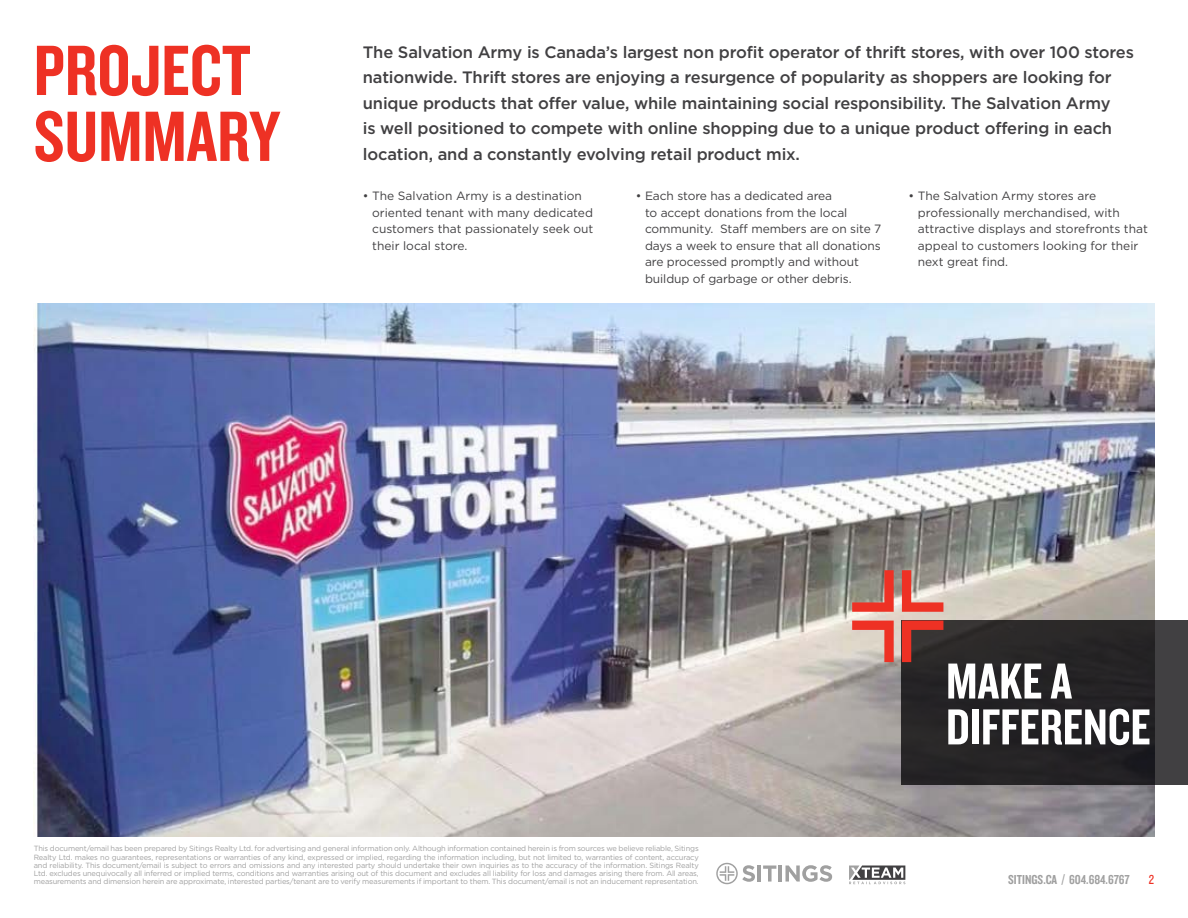
<style>
.page{position:relative;width:1188px;height:918px;background:#fff}
.page>*{position:absolute;margin:0;border:0;box-sizing:border-box;transform-origin:0 0}
.t1{font:73.95px/65.8px "Knockout HTF49 Liteweight";color:#ee3124}
.t2{font:52.5px/45.9px "Knockout HTF49 Liteweight";color:#fff}
.t3{font:500 16.5px/25.5px "Gotham";letter-spacing:-.01em;color:#414042}
.t4{font:13.5px "Knockout HTF49 Liteweight";color:#a0a0a0}
.t5{font:13.5px "Knockout HTF29 Junior Liteweight";color:#ee3124}
.t6{font:12px/16.5px "Gotham";letter-spacing:-.005em;color:#414042}
.t7{font:7.5px/8.2px "Gotham";letter-spacing:-.02em;color:#a0a0a0;text-align:justify}
</style>
<div class="page">
<hr style="left:757px;top:866px;width:4px;height:16px;background:#a0a0a0">
<svg style="left:763px;top:866px;width:13px;height:16px"></svg>
<hr style="left:779px;top:866px;width:3px;height:16px;background:#a0a0a0">
<svg style="left:786px;top:865px;width:46px;height:17px"></svg>
<svg style="left:716px;top:863px;width:39px;height:21px"></svg>
<svg style="left:849px;top:866px;width:56px;height:18px"></svg>
<img style="left:34px;top:303px;width:1120px;height:534px">
<svg style="left:902px;top:621px;width:286px;height:164px;background:#282628"></svg>
<svg style="left:852px;top:621px;width:42px;height:41px;background:#e09287"></svg>
<svg style="left:902px;top:570px;width:41px;height:42px;background:#d18379"></svg>
<svg style="left:902px;top:621px;width:41px;height:41px;background:#7c302a"></svg>
<svg style="left:852px;top:570px;width:42px;height:42px;background:#b2695d"></svg>
<h1 class="t1" style="left:34px;top:40px;width:248px">PROJECT<br>SUMMARY</h1>
<p class="t3" style="left:363px;top:39px;width:773px">The Salvation Army is Canada’s largest non profit operator of thrift stores, with over 100 stores nationwide. Thrift stores are enjoying a resurgence of popularity as shoppers are looking for unique products that offer value, while maintaining social responsibility. The Salvation Army<br>is well positioned to compete with online shopping due to a unique product offering in each location, and a constantly evolving retail product mix.</p>
<h3 class="t6" style="left:372px;top:187px;width:223px;text-indent:-9px">• The Salvation Army is a destination oriented tenant with many dedicated customers that passionately seek out their local store.</h3>
<h3 class="t6" style="left:645px;top:187px;width:238px;text-indent:-9px">• Each store has a dedicated area<br>to accept donations from the local community. Staff members are on site 7 days a week to ensure that all donations are processed promptly and without buildup of garbage or other debris.</h3>
<h3 class="t6" style="left:918px;top:187px;width:232px;text-indent:-9px">• The Salvation Army stores are professionally merchandised, with attractive displays and storefronts that appeal to customers looking for their next great find.</h3>
<h2 class="t2" style="left:946px;top:660px;width:206px">MAKE A<br>DIFFERENCE</h2>
<p class="t7" style="left:34px;top:844px;width:667px">This document/email has been prepared by Sitings Realty Ltd. for advertising and general information only. Although information contained herein is from sources we believe reliable, Sitings Realty Ltd. makes no guarantees, representations or warranties of any kind, expressed or implied, regarding the information including, but not limited to, warranties of content, accuracy and reliability. This document/email is subject to errors and omissions and any interested party should undertake their own inquiries as to the accuracy of the information. Sitings Realty Ltd. excludes unequivocally all inferred or implied terms, conditions and warranties arising out of this document and excludes all liability for loss and damages arising there from. All areas, measurements and dimension herein are approximate, interested parties/tenant are to verify measurements if important to them. This document/email is not an inducement representation.</p>
<h3 class="t4" style="left:1008px;top:873px;width:123px">SITINGS.CA / 604.684.6767</h3>
<h3 class="t5" style="left:1149px;top:873px;width:7px">2</h3>
</div>
